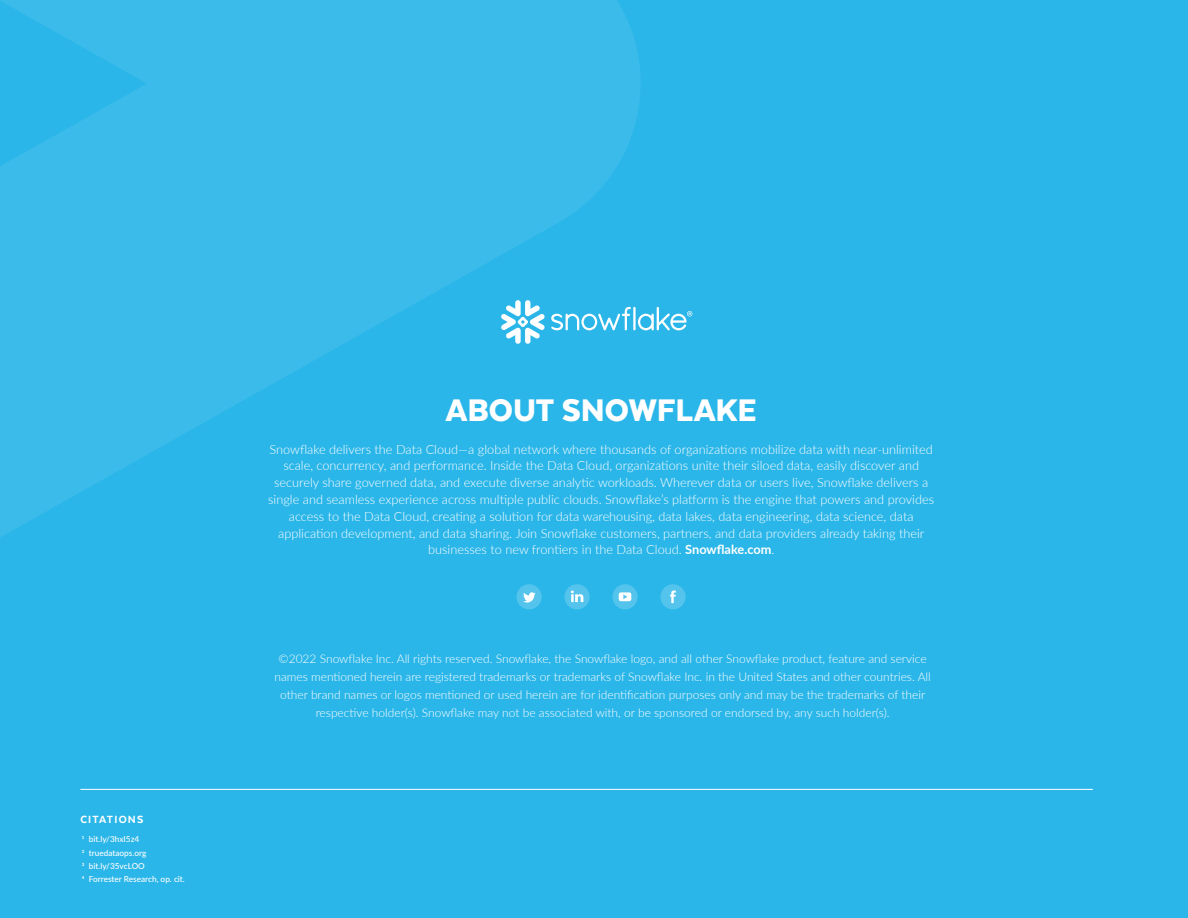
<style>
.page{position:relative;width:1188px;height:918px;background:#2bb6e9}
.page>*{position:absolute;margin:0;border:0;box-sizing:border-box;transform-origin:0 0}
.t1{font:900 36px "Texta";color:#fff}
.t2{font:300 12.75px/16.8px "Lato";color:#fff;text-align:center}
.t3{font:300 12px/18px "Lato";color:#fff;text-align:center}
.t4{font:800 12px "Texta";letter-spacing:.1em;color:#fff}
.t5{font:500 8.25px/13.4px "Lato";color:#fff}
.s1{font-weight:700}
</style>
<div class="page">
<svg style="left:0;top:0;width:640px;height:537px;fill:#3bbbea"></svg>
<div style="left:517px;top:584px;width:25px;height:25px;background:#54c4ed;border-radius:50%"></div>
<svg style="left:523px;top:592px;width:13px;height:11px"></svg>
<svg style="left:660px;top:584px;width:26px;height:25px"></svg>
<svg style="left:670px;top:591px;width:6px;height:12px"></svg>
<div style="left:565px;top:584px;width:25px;height:25px;background:#54c4ed;border-radius:50%"></div>
<svg style="left:571px;top:591px;width:12px;height:11px"></svg>
<svg style="left:612px;top:584px;width:26px;height:25px"></svg>
<svg style="left:619px;top:592px;width:12px;height:9px"></svg>
<svg style="left:501px;top:300px;width:191px;height:44px"></svg>
<hr style="left:80px;top:789px;width:1013px;height:1px;background:#fff">
<p class="t4" style="left:80px;top:813px;width:65px">CITATIONS</p>
<p class="t5" style="left:82px;top:832px;width:104px">1 bit.ly/3hxI5z4<br>2 truedataops.org<br>3 bit.ly/35vcLOO<br>4 Forrester Research, op. cit.</p>
<h1 class="t1" style="left:446px;top:391px;width:312px">ABOUT SNOWFLAKE</h1>
<p class="t2" style="left:268px;top:440px;width:668px">Snowflake delivers the Data Cloud—a global network where thousands of organizations mobilize data with near-unlimited scale, concurrency, and performance. Inside the Data Cloud, organizations unite their siloed data, easily discover and securely share governed data, and execute diverse analytic workloads. Wherever data or users live, Snowflake delivers a single and seamless experience across multiple public clouds. Snowflake’s platform is the engine that powers and provides access to the Data Cloud, creating a solution for data warehousing, data lakes, data engineering, data science, data application development, and data sharing. Join Snowflake customers, partners, and data providers already taking their businesses to new frontiers in the Data Cloud. <span class="s1">Snowflake.com</span>.</p>
<p class="t3" style="left:275px;top:650px;width:658px">©2022 Snowflake Inc. All rights reserved. Snowflake, the Snowflake logo, and all other Snowflake product, feature and service names mentioned herein are registered trademarks or trademarks of Snowflake Inc. in the United States and other countries. All other brand names or logos mentioned or used herein are for identification purposes only and may be the trademarks of their respective holder(s). Snowflake may not be associated with, or be sponsored or endorsed by, any such holder(s).</p>
</div>
